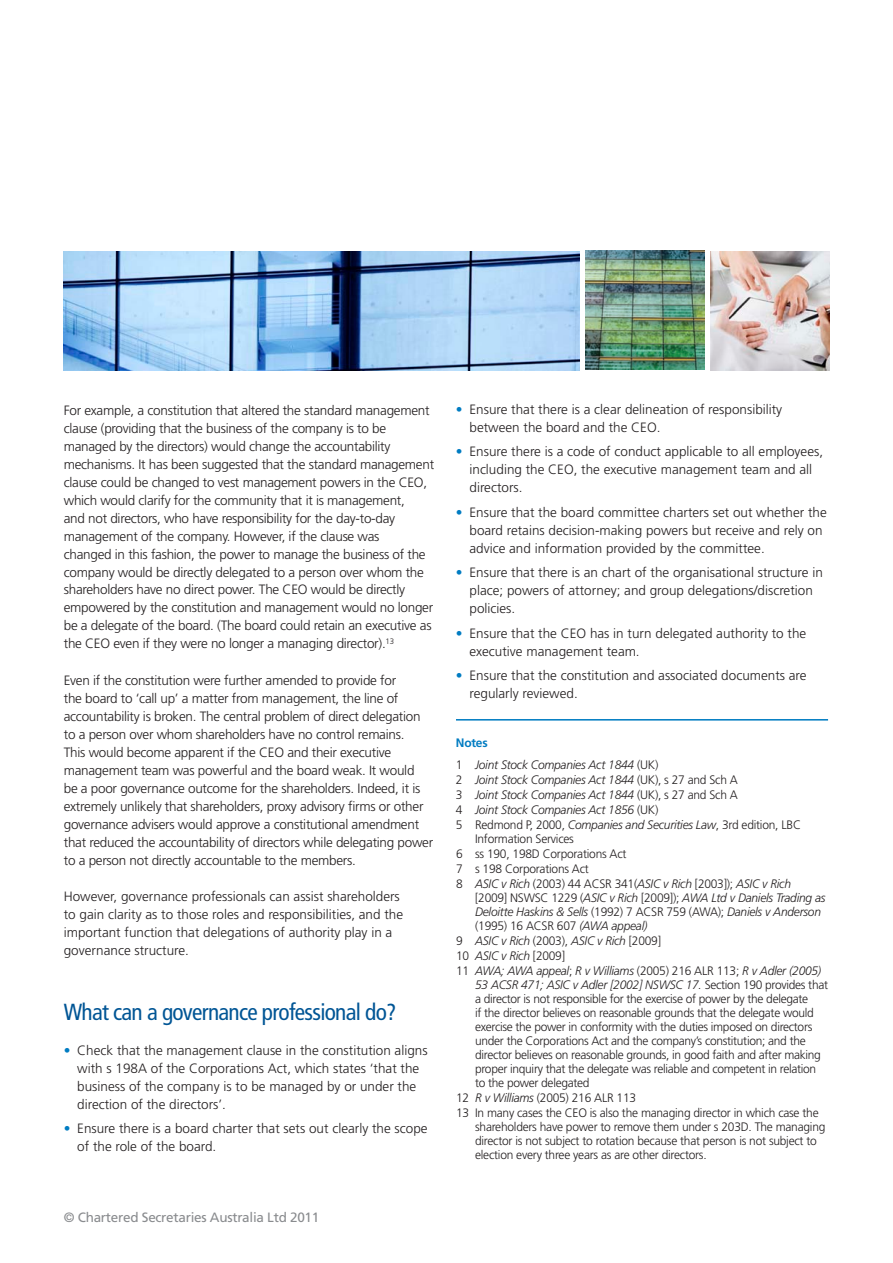
<style>
.page{position:relative;width:893px;height:1263px;background:#fff}
.page>*{position:absolute;margin:0;border:0;box-sizing:border-box;transform-origin:0 0}
.t1{font:condensed 23.25px "Frutiger";letter-spacing:-.03em;color:#005595}
.t2{font:300 13.5px/18px "Frutiger";letter-spacing:-.02em;color:#231f20}
.t3{font:300 13.5px/18px "Frutiger";color:#231f20}
.t4{font:13.5px "Frutiger";letter-spacing:-.02em;color:#8a8c8f}
.t5{font:300 12.3px "Frutiger";letter-spacing:-.025em;color:#231f20}
.t6{font:italic 300 12.3px/22.5px "Frutiger";letter-spacing:-.02em;color:#231f20}
.s1{color:#007cc2}
.s2{font-weight:700;font-style:normal;color:#007cc2}
.s3{font-style:normal}
.s4{font-style:italic}
</style>
<div class="page">
<img style="left:64px;top:251px;width:515px;height:119px">
<img style="left:710px;top:251px;width:119px;height:119px">
<img style="left:585px;top:251px;width:119px;height:119px">
<hr style="left:456px;top:719px;width:372px;height:1px;background:#007cc2">
<p class="t2" style="left:64px;top:401px;width:372px">For example, a constitution that altered the standard management clause (providing that the business of the company is to be managed by the directors) would change the accountability mechanisms. It has been suggested that the standard management clause could be changed to vest management powers in the CEO, which would clarify for the community that it is management,<br>and not directors, who have responsibility for the day-to-day management of the company. However, if the clause was<br>changed in this fashion, the power to manage the business of the company would be directly delegated to a person over whom the shareholders have no direct power. The CEO would be directly empowered by the constitution and management would no longer be a delegate of the board. (The board could retain an executive as the CEO even if they were no longer a managing director).<sup>13</sup></p>
<p class="t2" style="left:64px;top:671px;width:371px">Even if the constitution were further amended to provide for<br>the board to ‘call up’ a matter from management, the line of accountability is broken. The central problem of direct delegation to a person over whom shareholders have no control remains.<br>This would become apparent if the CEO and their executive management team was powerful and the board weak. It would<br>be a poor governance outcome for the shareholders. Indeed, it is extremely unlikely that shareholders, proxy advisory firms or other governance advisers would approve a constitutional amendment that reduced the accountability of directors while delegating power to a person not directly accountable to the members.</p>
<p class="t3" style="left:64px;top:887px;width:341px">However, governance professionals can assist shareholders to gain clarity as to those roles and responsibilities, and the important function that delegations of authority play in a governance structure.</p>
<h1 class="t1" style="left:64px;top:998px;width:334px">What can a governance professional do?</h1>
<p class="t3" style="left:77px;top:1041px;width:352px;text-indent:-14px"><span class="s1">•</span> Check that the management clause in the constitution aligns with s 198A of the Corporations Act, which states ‘that the business of the company is to be managed by or under the direction of the directors’.</p>
<p class="t3" style="left:77px;top:1119px;width:352px;text-indent:-14px"><span class="s1">•</span> Ensure there is a board charter that sets out clearly the scope of the role of the board.</p>
<p class="t4" style="left:64px;top:1209px;width:257px">© Chartered Secretaries Australia Ltd 2011</p>
<p class="t3" style="left:469px;top:401px;width:314px;text-indent:-14px"><span class="s1">•</span> Ensure that there is a clear delineation of responsibility between the board and the CEO.</p>
<p class="t3" style="left:469px;top:443px;width:355px;text-indent:-14px"><span class="s1">•</span> Ensure there is a code of conduct applicable to all employees, including the CEO, the executive management team and all directors.</p>
<p class="t3" style="left:469px;top:503px;width:359px;text-indent:-14px"><span class="s1">•</span> Ensure that the board committee charters set out whether the board retains decision-making powers but receive and rely on advice and information provided by the committee.</p>
<p class="t3" style="left:469px;top:564px;width:355px;text-indent:-14px"><span class="s1">•</span> Ensure that there is an chart of the organisational structure in place; powers of attorney; and group delegations/discretion policies.</p>
<p class="t3" style="left:469px;top:624px;width:338px;text-indent:-14px"><span class="s1">•</span> Ensure that the CEO has in turn delegated authority to the executive management team.</p>
<p class="t3" style="left:469px;top:666px;width:339px;text-indent:-14px"><span class="s1">•</span> Ensure that the constitution and associated documents are regularly reviewed.</p>
<p class="t6" style="left:456px;top:731px;width:204px"><span class="s2">Notes<br></span><span class="s3">1</span> Joint Stock Companies Act 1844 <span class="s3">(UK)</span></p>
<p class="t6" style="left:456px;top:769px;width:283px"><span class="s3">2</span> Joint Stock Companies Act 1844 <span class="s3">(UK), s 27 and Sch A</span></p>
<p class="t6" style="left:456px;top:784px;width:283px"><span class="s3">3</span> Joint Stock Companies Act 1844 <span class="s3">(UK), s 27 and Sch A</span></p>
<p class="t6" style="left:456px;top:799px;width:204px"><span class="s3">4</span> Joint Stock Companies Act 1856 <span class="s3">(UK)</span></p>
<p class="t5" style="left:456px;top:818px;width:346px">5 Redmond P, 2000, <span class="s4">Companies and Securities Law</span>, 3rd edition, LBC</p>
<p class="t5" style="left:475px;top:832px;width:100px">Information Services</p>
<p class="t5" style="left:456px;top:847px;width:172px">6 ss 190, 198D Corporations Act</p>
<p class="t5" style="left:456px;top:862px;width:134px">7 s 198 Corporations Act</p>
<p class="t6" style="left:456px;top:873px;width:337px"><span class="s3">8</span> ASIC v Rich <span class="s3">(2003) 44 ACSR 341(</span>ASIC v Rich <span class="s3">[2003]);</span> ASIC v Rich</p>
<p class="t6" style="left:475px;top:887px;width:352px"><span class="s3">[2009] NSWSC 1229 (</span>ASIC v Rich <span class="s3">[2009]);</span> AWA Ltd v Daniels Trading as</p>
<p class="t6" style="left:475px;top:901px;width:347px">Deloitte Haskins &amp; Sells <span class="s3">(1992) 7 ACSR 759 (AWA);</span> Daniels v Anderson</p>
<p class="t5" style="left:475px;top:919px;width:174px">(1995) 16 ACSR 607 <span class="s4">(AWA appeal)</span></p>
<p class="t6" style="left:456px;top:930px;width:206px"><span class="s3">9</span> ASIC v Rich <span class="s3">(2003),</span> ASIC v Rich <span class="s3">[2009]</span></p>
<p class="t6" style="left:456px;top:945px;width:111px"><span class="s3">10</span> ASIC v Rich <span class="s3">[2009]</span></p>
<p class="t6" style="left:456px;top:960px;width:367px"><span class="s3">11</span> AWA; AWA appeal<span class="s3">;</span> R v Williams <span class="s3">(2005) 216 ALR 113;</span> R v Adler (2005)</p>
<p class="t6" style="left:475px;top:974px;width:354px">53 ACSR 471; ASIC v Adler [2002] NSWSC 17. <span class="s3">Section 190 provides that</span></p>
<p class="t5" style="left:475px;top:992px;width:335px">a director is not responsible for the exercise of power by the delegate</p>
<p class="t5" style="left:475px;top:1006px;width:340px">if the director believes on reasonable grounds that the delegate would</p>
<p class="t5" style="left:475px;top:1020px;width:339px">exercise the power in conformity with the duties imposed on directors</p>
<p class="t5" style="left:475px;top:1034px;width:332px">under the Corporations Act and the company’s constitution; and the</p>
<p class="t5" style="left:475px;top:1048px;width:347px">director believes on reasonable grounds, in good faith and after making</p>
<p class="t5" style="left:475px;top:1062px;width:343px">proper inquiry that the delegate was reliable and competent in relation</p>
<p class="t5" style="left:475px;top:1076px;width:116px">to the power delegated</p>
<p class="t5" style="left:456px;top:1091px;width:182px">12 <span class="s4">R v Williams</span> (2005) 216 ALR 113</p>
<p class="t5" style="left:456px;top:1106px;width:364px">13 In many cases the CEO is also the managing director in which case the</p>
<p class="t5" style="left:475px;top:1120px;width:352px">shareholders have power to remove them under s 203D. The managing</p>
<p class="t5" style="left:475px;top:1134px;width:343px">director is not subject to rotation because that person is not subject to</p>
<p class="t5" style="left:475px;top:1148px;width:233px">election every three years as are other directors.</p>
</div>
